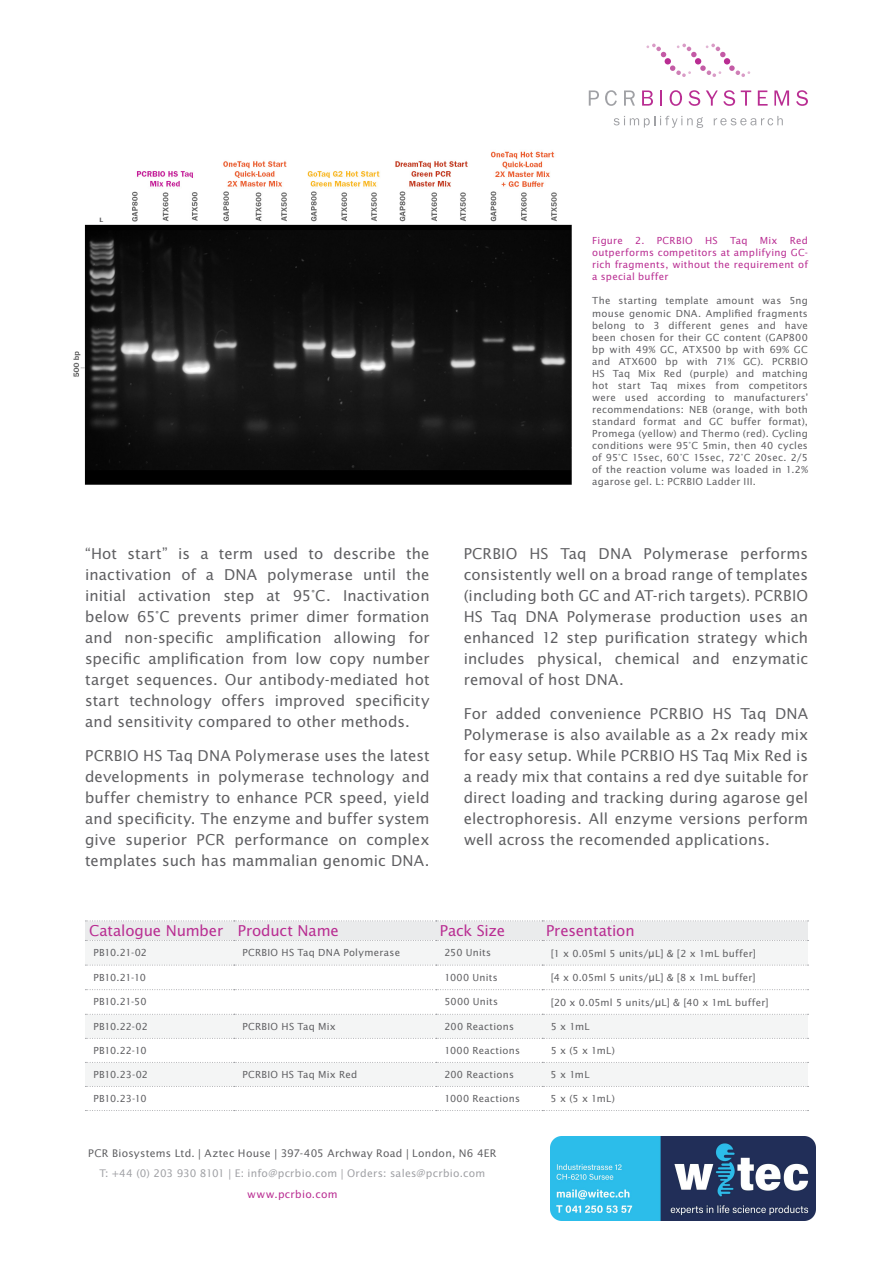
<style>
.page{position:relative;width:893px;height:1263px;background:#fff}
.page>*{position:absolute;margin:0;border:0;box-sizing:border-box;transform-origin:0 0}
.body_copy_dark{font:15px/21px "Lucida Sans Std";letter-spacing:.01em;color:#5f5f62;text-align:justify}
.pcr_table_header{font:15px "Lucida Sans Std";letter-spacing:-.01em;color:#b92d92}
.pcr_table_body{font:10.5px "Lucida Sans Std";letter-spacing:.025em;color:#5f5f62}
.pcr_table_body-2{font:10.5px "Lucida Sans Std";letter-spacing:.025em;color:#a0a1a5}
.pcr_table_body-3{font:10.5px "Lucida Sans Std";letter-spacing:.025em;color:#b92d92}
.pcr_table_body-4{font:9.75px/12px "Lucida Sans Std";letter-spacing:.025em;color:#5f5f62;text-align:justify}
.pcr_table_body-5{font:9.75px/12px "Lucida Sans Std";letter-spacing:.025em;color:#b92d92;text-align:justify}
.pcr_body_bullets{font:700 6px "Lucida Sans Std";color:#5f5f62}
.s1{font-size:10.5px}
</style>
<div class="page">
<svg style="left:85px;top:941px;width:723px;height:145px;fill:#f6f6f6"></svg>
<svg style="left:85px;top:920px;width:723px;height:21px;background:#e9eaeb"></svg>
<svg style="left:85px;top:965px;width:723px;height:1px"></svg>
<svg style="left:85px;top:989px;width:723px;height:1px"></svg>
<svg style="left:85px;top:1014px;width:723px;height:1px"></svg>
<svg style="left:85px;top:1062px;width:723px;height:1px"></svg>
<svg style="left:85px;top:1038px;width:723px;height:1px"></svg>
<svg style="left:85px;top:1086px;width:723px;height:1px"></svg>
<svg style="left:85px;top:1110px;width:723px;height:1px"></svg>
<svg style="left:614px;top:116px;width:89px;height:12px"></svg>
<svg style="left:714px;top:116px;width:69px;height:9px"></svg>
<svg style="left:589px;top:90px;width:10px;height:16px"></svg>
<svg style="left:605px;top:90px;width:12px;height:16px"></svg>
<svg style="left:624px;top:90px;width:11px;height:16px"></svg>
<svg style="left:642px;top:90px;width:11px;height:16px"></svg>
<svg style="left:660px;top:90px;width:2px;height:16px"></svg>
<svg style="left:670px;top:90px;width:12px;height:16px"></svg>
<svg style="left:688px;top:90px;width:12px;height:16px"></svg>
<svg style="left:706px;top:90px;width:29px;height:16px"></svg>
<svg style="left:741px;top:90px;width:10px;height:16px"></svg>
<svg style="left:758px;top:90px;width:10px;height:16px"></svg>
<svg style="left:774px;top:90px;width:15px;height:16px"></svg>
<svg style="left:796px;top:90px;width:12px;height:16px"></svg>
<svg style="left:646px;top:44px;width:104px;height:33px"></svg>
<img style="left:73px;top:151px;width:499px;height:334px">
<img style="left:551px;top:1137px;width:264px;height:84px">
<p class="pcr_body_bullets" style="left:99px;top:216px;width:5px">L</p>
<p class="body_copy_dark" style="left:85px;top:543px;width:346px">“Hot start” is a term used to describe the inactivation of a DNA polymerase until the initial activation step at 95°C. Inactivation below 65°C prevents primer dimer formation and non-specific amplification allowing for specific amplification from low copy number target sequences. Our antibody-mediated hot start technology offers improved specificity and sensitivity compared to other methods.</p>
<p class="body_copy_dark" style="left:85px;top:745px;width:346px">PCRBIO HS Taq DNA Polymerase uses the latest developments in polymerase technology and buffer chemistry to enhance PCR speed, yield and specificity. The enzyme and buffer system give superior PCR performance on complex templates such has mammalian genomic DNA.</p>
<p class="pcr_table_body-5" style="left:592px;top:234px;width:217px;text-indent:198px">Red outperforms competitors at amplifying GC&shy;rich fragments, without the requirement of a special buffer</p>
<p class="pcr_table_body-4" style="left:592px;top:295px;width:217px">The starting template amount was 5ng mouse genomic DNA. Amplified fragments belong to 3 different genes and have been chosen for their GC content (GAP800 bp with 49% GC, ATX500 bp with 69% GC and ATX600 bp with 71% GC). PCRBIO HS Taq Mix Red (purple) and matching hot start Taq mixes from competitors were used according to manufacturers’ recommendations: NEB (orange, with both standard format and GC buffer format), Promega (yellow) and Thermo (red). Cycling conditions were 95°C 5min, then 40 cycles of 95°C 15sec, 60°C 15sec, 72°C 20sec. 2/5 of the reaction volume was loaded in 1.2% agarose gel. L: PCRBIO Ladder III.</p>
<p class="pcr_table_body-5" style="left:592px;top:234px;width:32px">Figure</p>
<p class="pcr_table_body-5" style="left:635px;top:234px;width:59px">2. PCRBIO</p>
<p class="pcr_table_body-5" style="left:705px;top:234px;width:14px">HS</p>
<p class="pcr_table_body-5" style="left:730px;top:234px;width:19px">Taq</p>
<p class="pcr_table_body-5" style="left:760px;top:234px;width:19px">Mix</p>
<p class="body_copy_dark" style="left:464px;top:543px;width:346px">PCRBIO HS Taq DNA Polymerase performs consistently well on a broad range of templates (including both GC and AT-rich targets). PCRBIO HS Taq DNA Polymerase production uses an enhanced 12 step purification strategy which includes physical, chemical and enzymatic removal of host DNA.</p>
<p class="body_copy_dark" style="left:464px;top:703px;width:346px">For added convenience PCRBIO HS Taq DNA Polymerase is also available as a 2x ready mix for easy setup. While PCRBIO HS Taq Mix Red is a ready mix that contains a red dye suitable for direct loading and tracking during agarose gel electrophoresis. All enzyme versions perform well across the recomended applications.</p>
<p class="pcr_table_header" style="left:89px;top:922px;width:136px">Catalogue Number</p>
<p class="pcr_table_header" style="left:238px;top:922px;width:103px">Product Name</p>
<p class="pcr_table_header" style="left:440px;top:922px;width:67px">Pack Size</p>
<p class="pcr_table_header" style="left:546px;top:922px;width:90px">Presentation</p>
<p class="pcr_table_body-4" style="left:94px;top:947px;width:55px">PB10.21-02</p>
<p class="pcr_table_body-4" style="left:242px;top:947px;width:159px">PCRBIO HS Taq DNA Polymerase</p>
<p class="pcr_table_body-4" style="left:444px;top:947px;width:48px">250 Units</p>
<p class="pcr_table_body-4" style="left:551px;top:947px;width:207px">[1 x 0.05ml 5 units/<span class="s1">µ</span>L] &amp; [2 x 1mL buffer]</p>
<p class="pcr_table_body-4" style="left:94px;top:971px;width:54px">PB10.21-10</p>
<p class="pcr_table_body-4" style="left:444px;top:971px;width:55px">1000 Units</p>
<p class="pcr_table_body-4" style="left:551px;top:972px;width:207px">[4 x 0.05ml 5 units/<span class="s1">µ</span>L] &amp; [8 x 1mL buffer]</p>
<p class="pcr_table_body-4" style="left:94px;top:996px;width:55px">PB10.21-50</p>
<p class="pcr_table_body-4" style="left:444px;top:996px;width:55px">5000 Units</p>
<p class="pcr_table_body-4" style="left:551px;top:996px;width:219px">[20 x 0.05ml 5 units/<span class="s1">µ</span>L] &amp; [40 x 1mL buffer]</p>
<p class="pcr_table_body-4" style="left:94px;top:1020px;width:56px">PB10.22-02</p>
<p class="pcr_table_body-4" style="left:242px;top:1020px;width:95px">PCRBIO HS Taq Mix</p>
<p class="pcr_table_body-4" style="left:444px;top:1020px;width:71px">200 Reactions</p>
<p class="pcr_table_body-4" style="left:551px;top:1020px;width:40px">5 x 1mL</p>
<p class="pcr_table_body-4" style="left:94px;top:1044px;width:55px">PB10.22-10</p>
<p class="pcr_table_body-4" style="left:444px;top:1044px;width:77px">1000 Reactions</p>
<p class="pcr_table_body-4" style="left:551px;top:1044px;width:66px">5 x (5 x 1mL)</p>
<p class="pcr_table_body-4" style="left:94px;top:1068px;width:56px">PB10.23-02</p>
<p class="pcr_table_body-4" style="left:242px;top:1068px;width:116px">PCRBIO HS Taq Mix Red</p>
<p class="pcr_table_body-4" style="left:444px;top:1068px;width:71px">200 Reactions</p>
<p class="pcr_table_body-4" style="left:551px;top:1068px;width:40px">5 x 1mL</p>
<p class="pcr_table_body-4" style="left:94px;top:1093px;width:55px">PB10.23-10</p>
<p class="pcr_table_body-4" style="left:444px;top:1093px;width:77px">1000 Reactions</p>
<p class="pcr_table_body-4" style="left:551px;top:1093px;width:66px">5 x (5 x 1mL)</p>
<p class="pcr_table_body" style="left:88px;top:1147px;width:410px">PCR Biosystems Ltd. | Aztec House | 397-405 Archway Road | London, N6 4ER</p>
<p class="pcr_table_body-2" style="left:99px;top:1167px;width:387px">T: +44 (0) 203 930 8101 | E: info@pcrbio.com | Orders: sales@pcrbio.com</p>
<p class="pcr_table_body-3" style="left:247px;top:1188px;width:92px">www.pcrbio.com</p>
</div>
